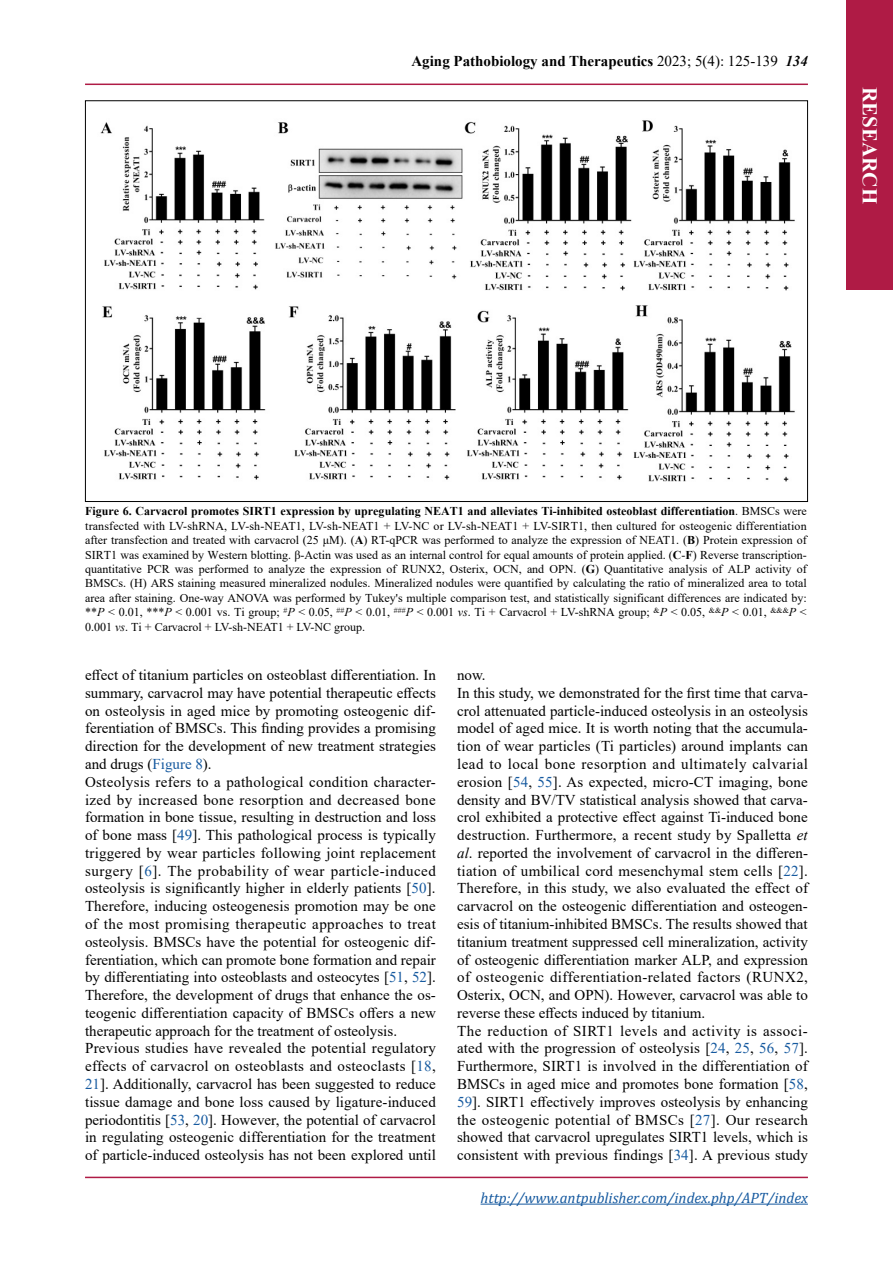
<style>
.page{position:relative;width:893px;height:1263px;background:#fff}
.page>*{position:absolute;margin:0;border:0;box-sizing:border-box;transform-origin:0 0}
.t1{font:700 21px "Times New Roman";color:#fff}
.t2{font:15px/17.7px "Times New Roman";letter-spacing:.005em;color:#000}
.t3{font:700 15px "Times New Roman";color:#000}
.t4{font:italic 15px "Cambria";color:#15599f}
.t5{font:12px/14.4px "Times New Roman";color:#000;text-align:justify}
.s1{font-weight:400}
.s2{font-style:italic}
.s3{font-weight:700}
.s4{color:#15599f}
</style>
<div class="page">
<hr style="left:85px;top:84px;width:723px;height:1px;background:#af1b45">
<hr style="left:85px;top:1177px;width:723px;height:1px;background:#af1b45">
<hr style="left:481px;top:1204px;width:327px;height:1px;background:#15599f">
<div style="left:846px;top:0;width:47px;height:289px;background:#af1b45"></div>
<img style="left:100px;top:120px;width:695px;height:362px">
<p class="t3" style="left:411px;top:50px;width:398px">Aging Pathobiology and Therapeutics <span class="s1">2023; 5(4): 125-139</span> <span class="s2">134</span></p>
<h1 class="t1" style="left:885px;top:87px;width:118px;rotate:90deg">RESEARCH</h1>
<p class="t5" style="left:85px;top:504px;width:723px"><span class="s3">Figure 6. Carvacrol promotes SIRT1 expression by upregulating NEAT1 and alleviates Ti-inhibited osteoblast differentiation</span>. BMSCs were transfected with LV-shRNA, LV-sh-NEAT1, LV-sh-NEAT1 + LV-NC or LV-sh-NEAT1 + LV-SIRT1, then cultured for osteogenic differentiation after transfection and treated with carvacrol (25 μM). (<span class="s3">A</span>) RT-qPCR was performed to analyze the expression of NEAT1. (<span class="s3">B</span>) Protein expression of SIRT1 was examined by Western blotting. β-Actin was used as an internal control for equal amounts of protein applied. (<span class="s3">C</span>-<span class="s3">F</span>) Reverse transcription&shy;quantitative PCR was performed to analyze the expression of RUNX2, Osterix, OCN, and OPN. (<span class="s3">G</span>) Quantitative analysis of ALP activity of BMSCs. (H) ARS staining measured mineralized nodules. Mineralized nodules were quantified by calculating the ratio of mineralized area to total area after staining. One-way ANOVA was performed by Tukey's multiple comparison test, and statistically significant differences are indicated by: **<span class="s2">P</span> &lt; 0.01, ***<span class="s2">P</span> &lt; 0.001 vs. Ti group; <sup>#</sup><span class="s2">P</span> &lt; 0.05, <sup>##</sup><span class="s2">P</span> &lt; 0.01, <sup>###</sup><span class="s2">P</span> &lt; 0.001 <span class="s2">vs</span>. Ti + Carvacrol + LV-shRNA group; <sup>&amp;</sup><span class="s2">P</span> &lt; 0.05, <sup>&amp;&amp;</sup><span class="s2">P</span> &lt; 0.01, <sup>&amp;&amp;&amp;</sup><span class="s2">P</span> &lt; 0.001 <span class="s2">vs</span>. Ti + Carvacrol + LV-sh-NEAT1 + LV-NC group.</p>
<p class="t2" style="left:85px;top:666px;width:352px">effect of titanium particles on osteoblast differentiation. In summary, carvacrol may have potential therapeutic effects on osteolysis in aged mice by promoting osteogenic dif&shy;ferentiation of BMSCs. This finding provides a promising direction for the development of new treatment strategies and drugs (<span class="s4">Figure 8</span>).<br>Osteolysis refers to a pathological condition character&shy;ized by increased bone resorption and decreased bone formation in bone tissue, resulting in destruction and loss of bone mass [<span class="s4">49</span>]. This pathological process is typically triggered by wear particles following joint replacement surgery [<span class="s4">6</span>]. The probability of wear particle-induced osteolysis is significantly higher in elderly patients [<span class="s4">50</span>].<br>Therefore, inducing osteogenesis promotion may be one of the most promising therapeutic approaches to treat osteolysis. BMSCs have the potential for osteogenic dif&shy;ferentiation, which can promote bone formation and repair by differentiating into osteoblasts and osteocytes [<span class="s4">51</span>, <span class="s4">52</span>].<br>Therefore, the development of drugs that enhance the os&shy;teogenic differentiation capacity of BMSCs offers a new therapeutic approach for the treatment of osteolysis.<br>Previous studies have revealed the potential regulatory effects of carvacrol on osteoblasts and osteoclasts [<span class="s4">18</span>, <span class="s4">21</span>]. Additionally, carvacrol has been suggested to reduce tissue damage and bone loss caused by ligature-induced periodontitis [<span class="s4">53</span>, <span class="s4">20</span>]. However, the potential of carvacrol in regulating osteogenic differentiation for the treatment of particle-induced osteolysis has not been explored until</p>
<p class="t2" style="left:457px;top:666px;width:353px">now.<br>In this study, we demonstrated for the first time that carva&shy;crol attenuated particle-induced osteolysis in an osteolysis model of aged mice. It is worth noting that the accumula&shy;tion of wear particles (Ti particles) around implants can lead to local bone resorption and ultimately calvarial erosion [<span class="s4">54</span>, <span class="s4">55</span>]. As expected, micro-CT imaging, bone density and BV/TV statistical analysis showed that carva&shy;crol exhibited a protective effect against Ti-induced bone destruction. Furthermore, a recent study by Spalletta <span class="s2">et al</span>. reported the involvement of carvacrol in the differen&shy;tiation of umbilical cord mesenchymal stem cells [<span class="s4">22</span>].<br>Therefore, in this study, we also evaluated the effect of carvacrol on the osteogenic differentiation and osteogen&shy;esis of titanium-inhibited BMSCs. The results showed that titanium treatment suppressed cell mineralization, activity of osteogenic differentiation marker ALP, and expression of osteogenic differentiation-related factors (RUNX2, Osterix, OCN, and OPN). However, carvacrol was able to reverse these effects induced by titanium.<br>The reduction of SIRT1 levels and activity is associ&shy;ated with the progression of osteolysis [<span class="s4">24</span>, <span class="s4">25</span>, <span class="s4">56</span>, <span class="s4">57</span>].<br>Furthermore, SIRT1 is involved in the differentiation of BMSCs in aged mice and promotes bone formation [<span class="s4">58</span>, <span class="s4">59</span>]. SIRT1 effectively improves osteolysis by enhancing the osteogenic potential of BMSCs [<span class="s4">27</span>]. Our research showed that carvacrol upregulates SIRT1 levels, which is consistent with previous findings [<span class="s4">34</span>]. A previous study</p>
<p class="t4" style="left:481px;top:1187px;width:329px">http://www.antpublisher.com/index.php/APT/index</p>
</div>
